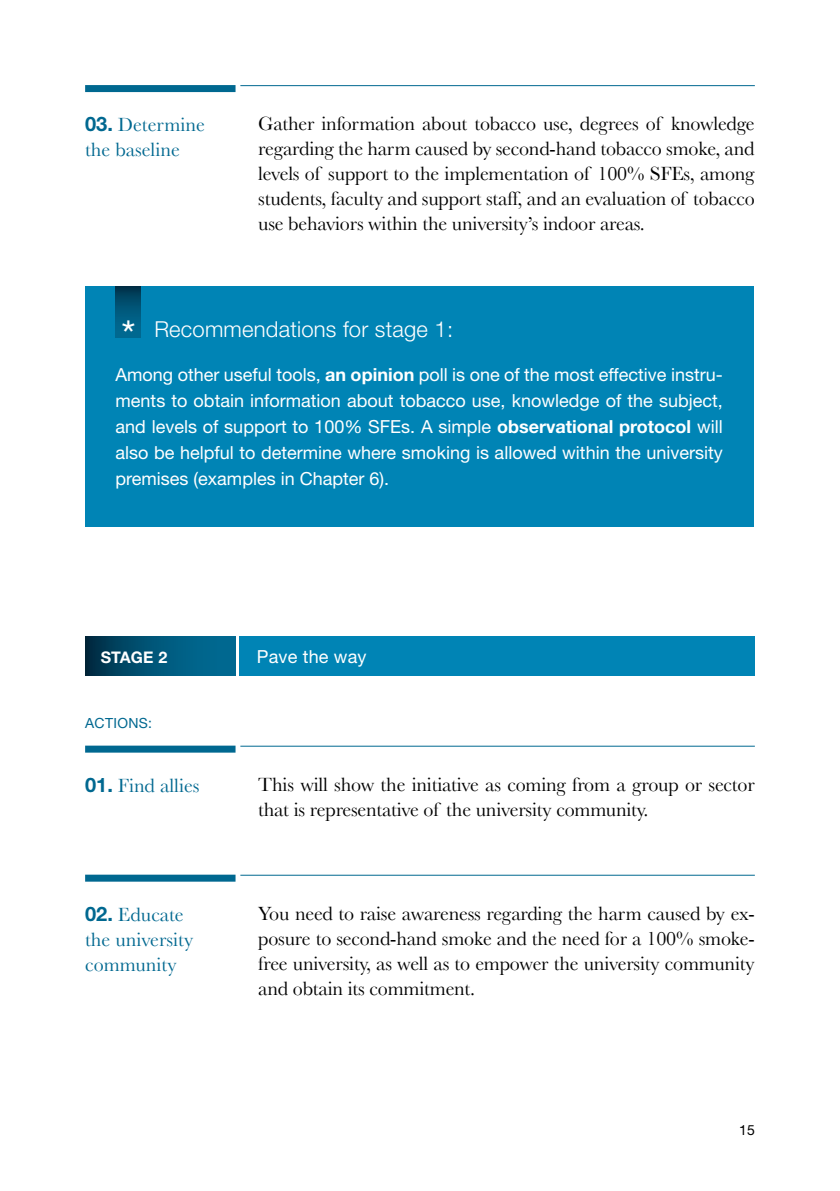
<style>
.page{position:relative;width:840px;height:1191px;background:#fff}
.page>*{position:absolute;margin:0;border:0;box-sizing:border-box;transform-origin:0 0}
.t1{font:40px "Helvetica Neue";color:#fff}
.t2{font:300 22px "Helvetica Neue";letter-spacing:.01em;color:#fff}
.t3{font:20px/25px "Baskerville";letter-spacing:-.01em;color:#000;text-align:justify}
.t4{font:20px/25px "Baskerville";color:#006890}
.t5{font:18px/26px "Helvetica Neue";color:#fff;text-align:justify}
.t6{font:700 16px "Helvetica Neue";letter-spacing:.01em;color:#fff}
.t7{font:14px "Helvetica Neue LT Std";letter-spacing:.025em;color:#006890}
.t8{font:14px "Helvetica Neue LT Std";color:#000}
.s1{font-family:"Helvetica Neue LT Std";font-weight:700}
.s2{font-weight:700}
</style>
<div class="page">
<div style="left:85px;top:636px;width:151px;height:39px;background:linear-gradient(to right,#00334b,#00749f)"></div>
<div style="left:240px;top:636px;width:514px;height:39px;background:#0084b5"></div>
<div style="left:85px;top:745px;width:150px;height:7px;background:#006890"></div>
<div style="left:85px;top:874px;width:150px;height:7px;background:#006890"></div>
<div style="left:85px;top:85px;width:150px;height:7px;background:#006890"></div>
<hr style="left:240px;top:745px;width:514px;height:1px;background:#006890">
<hr style="left:240px;top:874px;width:514px;height:1px;background:#006890">
<hr style="left:240px;top:85px;width:514px;height:1px;background:#006890">
<div style="left:85px;top:286px;width:668px;height:241px;background:#0084b5"></div>
<div style="left:115px;top:286px;width:26px;height:52px;background:linear-gradient(to bottom,#003953,#00719b)"></div>
<p class="t4" style="left:85px;top:112px;width:121px"><span class="s1">03.</span> Determine the baseline</p>
<p class="t3" style="left:258px;top:111px;width:497px">Gather information about tobacco use, degrees of knowledge regarding the harm caused by second-hand tobacco smoke, and levels of support to the implementation of 100% SFEs, among students, faculty and support staff, and an evaluation of tobacco use behaviors within the university’s indoor areas.</p>
<h1 class="t1" style="left:121px;top:311px;width:16px">*</h1>
<p class="t2" style="left:154px;top:316px;width:300px">Recommendations for stage 1:</p>
<p class="t5" style="left:115px;top:361px;width:608px">Among other useful tools, <span class="s2">an opinion</span> poll is one of the most effective instru&shy;ments to obtain information about tobacco use, knowledge of the subject, and levels of support to 100% SFEs. A simple <span class="s2">observational protocol</span> will also be helpful to determine where smoking is allowed within the university premises (examples in Chapter 6).</p>
<p class="t6" style="left:101px;top:647px;width:68px">STAGE 2</p>
<p class="t5" style="left:257px;top:643px;width:111px">Pave the way</p>
<p class="t7" style="left:85px;top:714px;width:69px">ACTIONS:</p>
<p class="t4" style="left:85px;top:772px;width:116px"><span class="s1">01.</span> Find allies</p>
<p class="t4" style="left:85px;top:901px;width:109px"><span class="s1">02.</span> Educate the university community</p>
<p class="t3" style="left:258px;top:772px;width:497px">This will show the initiative as coming from a group or sector that is representative of the university community.</p>
<p class="t3" style="left:258px;top:900px;width:498px">You need to raise awareness regarding the harm caused by ex&shy;posure to second-hand smoke and the need for a 100% smoke&shy;free university, as well as to empower the university community and obtain its commitment.</p>
<p class="t8" style="left:738px;top:1121px;width:17px">15</p>
</div>
